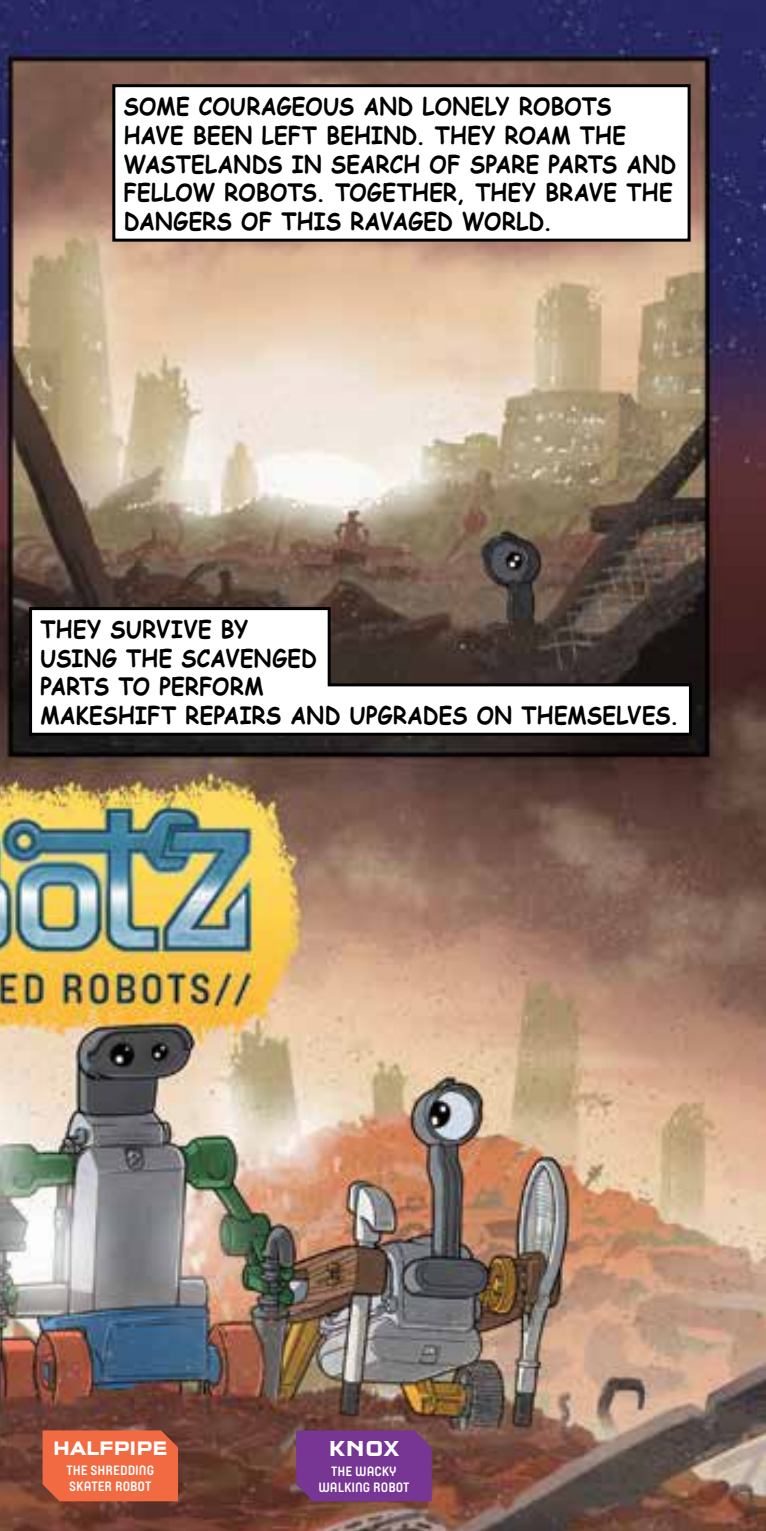
<style>
.page{position:relative;width:766px;height:1531px;background:#fff}
.page>*{position:absolute;margin:0;border:0;box-sizing:border-box;transform-origin:0 0}
.t1{font:700 24px/28.8px "Comic Sans MS";letter-spacing:.015em;color:#000;scale:.9 1}
.t2{font:700 22.5px "Q Type Square Pro";color:#fff}
.t3{font:700 20.4px "Q Type Square Pro";letter-spacing:-.03em;color:#fff}
.t4{font:700 13.5px/16.2px "Yummo";color:#fff}
</style>
<div class="page">
<img style="left:0;top:0;width:765px;height:1531px">
<svg style="left:28px;top:605px;width:665px;height:132px"></svg>
<div style="left:114px;top:86px;width:575px;height:154px;background:#fff"></div>
<div style="left:112px;top:84px;width:578px;height:158px;border:3px solid #000"></div>
<div style="left:43px;top:1430px;width:135px;height:71px;background:#f26a42"></div>
<div style="left:296px;top:1430px;width:135px;height:71px;background:#773594"></div>
<p class="t1" style="left:124px;top:91px;width:615px">SOME COURAGEOUS AND LONELY ROBOTS HAVE BEEN LEFT BEHIND. THEY ROAM THE WASTELANDS IN SEARCH OF SPARE PARTS AND FELLOW ROBOTS. TOGETHER, THEY BRAVE THE DANGERS OF THIS RAVAGED WORLD.</p>
<p class="t1" style="left:41px;top:614px;width:710px">THEY SURVIVE BY<br>USING THE SCAVENGED<br>PARTS TO PERFORM<br>MAKESHIFT REPAIRS AND UPGRADES ON THEMSELVES.</p>
<p class="t3" style="left:53px;top:1430px;width:116px">HALFPIPE</p>
<p class="t4" style="left:66px;top:1460px;width:89px">THE SHREDDING<br>SKATER ROBOT</p>
<p class="t2" style="left:328px;top:1429px;width:72px">KNOX</p>
<p class="t4" style="left:318px;top:1461px;width:92px;text-align:center">THE WACKY<br>WALKING ROBOT</p>
</div>
